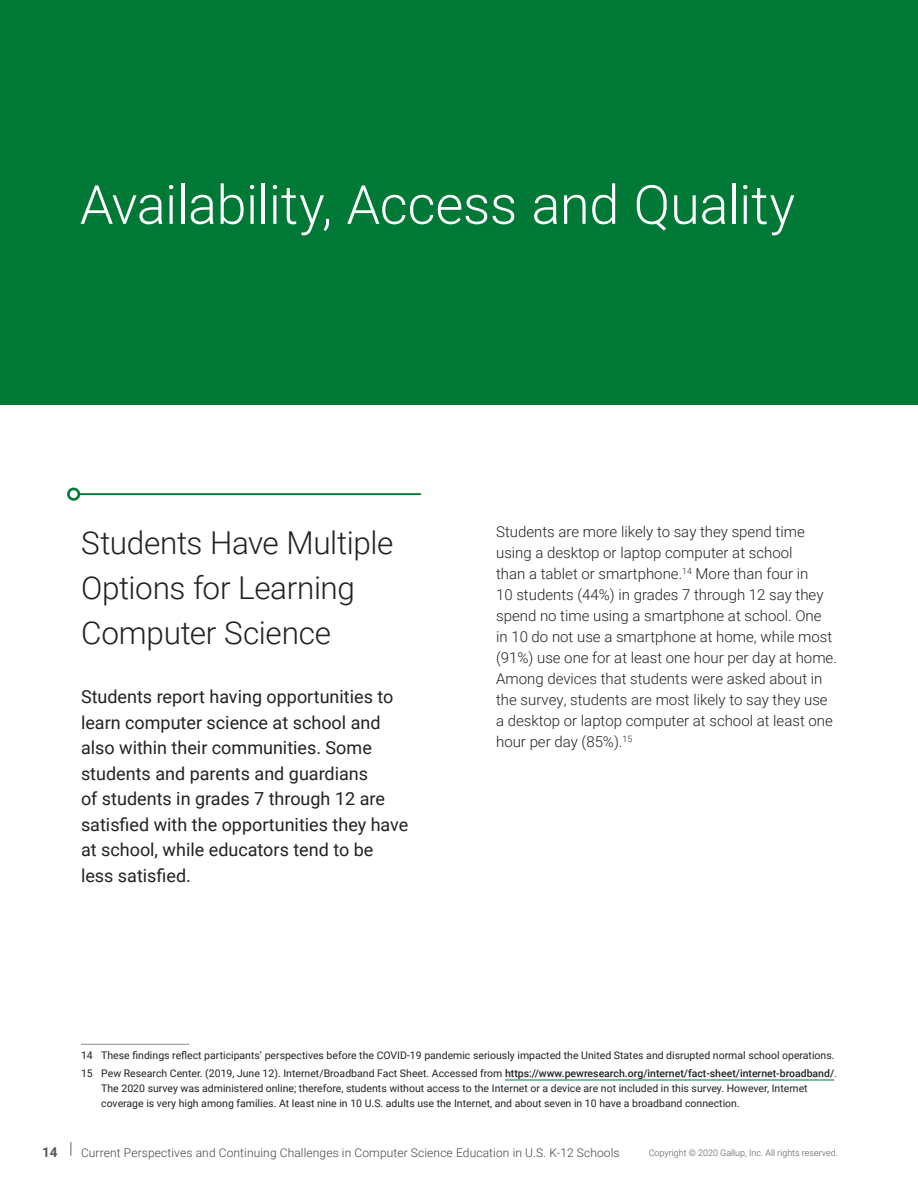
<style>
.page{position:relative;width:918px;height:1188px;background:#fff}
.page>*{position:absolute;margin:0;border:0;box-sizing:border-box;transform-origin:0 0}
.section_header{font:300 54px "Roboto";letter-spacing:-.01em;color:#fff}
.subhead_intro{font:300 31.5px/45px "Roboto";letter-spacing:-.01em;color:#222}
.subhead_intro_body{font:18px/25.5px "Roboto";color:#222}
.body{font:300 15px/21px "Roboto";color:#222}
.t1{font:700 13.5px "Roboto";color:#54575a}
.t2{font:300 12px "Roboto";letter-spacing:.01em;color:#434343}
.footnote_hanging_ind{font:10.5px/15px "Roboto";color:#222}
.t3{font:300 9px "Roboto";color:#54575a}
.s1{font-weight:500}
</style>
<div class="page">
<svg style="left:70px;top:1142px;width:1px;height:14px"></svg>
<div style="left:0;top:0;width:918px;height:405px;background:#007836"></div>
<hr style="left:81px;top:1044px;width:108px;height:1px;background:#8a8b8d">
<hr style="left:505px;top:1080px;width:329px;height:1px;background:#007836">
<hr style="left:79px;top:493px;width:341px;height:2px;background:#007836">
<div style="left:67px;top:488px;width:13px;height:13px;border:3px solid #007836;border-radius:50%"></div>
<div style="left:81px;top:415px;width:13px;height:13px;border:3px solid #fff;border-radius:50%"></div>
<h2 class="section_header" style="left:80px;top:167px;width:717px">Availability, Access and Quality</h2>
<p class="subhead_intro" style="left:81px;top:519px;width:314px">Students Have Multiple<br>Options for Learning<br>Computer Science</p>
<p class="subhead_intro_body" style="left:81px;top:684px;width:329px">Students report having opportunities to learn computer science at school and also within their communities. Some students and parents and guardians<br>of students in grades 7 through 12 are satisfied with the opportunities they have at school, while educators tend to be less satisfied.</p>
<p class="body" style="left:496px;top:520px;width:342px">Students are more likely to say they spend time using a desktop or laptop computer at school<br>than a tablet or smartphone.<sup>14</sup> More than four in<br>10 students (44%) in grades 7 through 12 say they spend no time using a smartphone at school. One<br>in 10 do not use a smartphone at home, while most (91%) use one for at least one hour per day at home.<br>Among devices that students were asked about in the survey, students are most likely to say they use a desktop or laptop computer at school at least one hour per day (85%).<sup>15</sup></p>
<p class="t1" style="left:42px;top:1143px;width:17px">14</p>
<p class="footnote_hanging_ind" style="left:81px;top:1048px;width:755px">14 These findings reflect participants’ perspectives before the COVID-19 pandemic seriously impacted the United States and disrupted normal school operations.</p>
<p class="footnote_hanging_ind" style="left:101px;top:1065px;width:737px;text-indent:-20px">15 Pew Research Center. (2019, June 12). Internet/Broadband Fact Sheet. Accessed from <span class="s1">https://www.pewresearch.org/internet/fact-sheet/internet-broadband/</span>.<br>The 2020 survey was administered online; therefore, students without access to the Internet or a device are not included in this survey. However, Internet coverage is very high among families. At least nine in 10 U.S. adults use the Internet, and about seven in 10 have a broadband connection.</p>
<p class="t2" style="left:81px;top:1145px;width:540px">Current Perspectives and Continuing Challenges in Computer Science Education in U.S. K-12 Schools</p>
<p class="t3" style="left:649px;top:1146px;width:191px">Copyright © 2020 Gallup, Inc. All rights reserved.</p>
</div>
